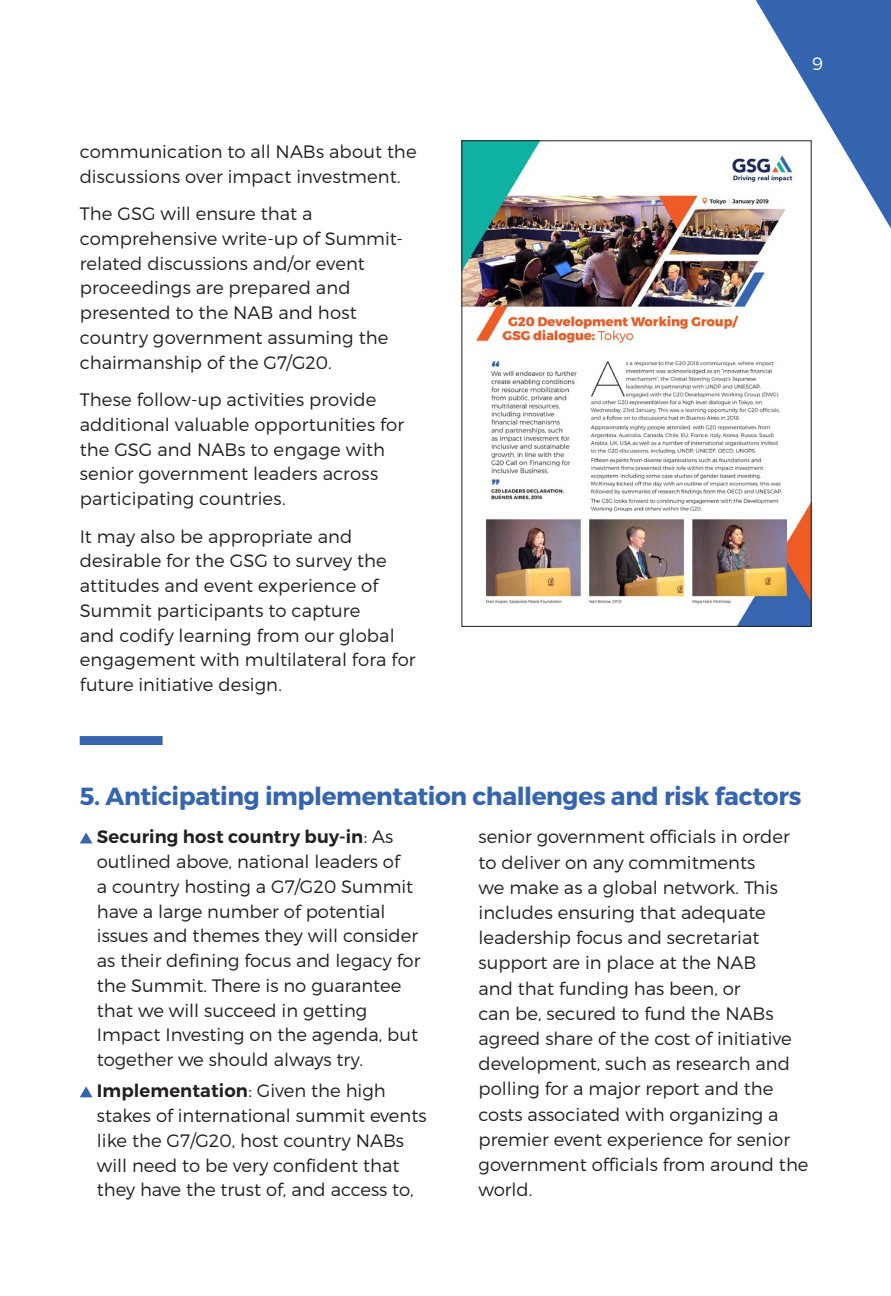
<style>
.page{position:relative;width:891px;height:1296px;background:#fff}
.page>*{position:absolute;margin:0;border:0;box-sizing:border-box;transform-origin:0 0}
.t1{font:700 24.75px "Montserrat";letter-spacing:-.015em;color:#3665b0}
.t2{font:300 18px/24.8px "Montserrat";color:#231f20}
.t3{font:300 18px "Montserrat";color:#fff}
.s1{font-weight:600}
</style>
<div class="page">
<svg style="left:755px;top:0;width:136px;height:229px;fill:#3665b0"></svg>
<img style="left:463px;top:142px;width:347px;height:483px">
<div style="left:80px;top:736px;width:83px;height:9px;background:#3665b0"></div>
<svg style="left:80px;top:832px;width:12px;height:11px"></svg>
<svg style="left:80px;top:1086px;width:12px;height:11px"></svg>
<p class="t2" style="left:80px;top:139px;width:338px">communication to all NABs about the discussions over impact investment.</p>
<p class="t2" style="left:80px;top:201px;width:325px">The GSG will ensure that a comprehensive write-up of Summit&shy;related discussions and/or event proceedings are prepared and presented to the NAB and host country government assuming the chairmanship of the G7/G20.</p>
<p class="t2" style="left:80px;top:387px;width:326px">These follow-up activities provide additional valuable opportunities for the GSG and NABs to engage with senior government leaders across participating countries.</p>
<p class="t2" style="left:80px;top:523px;width:337px">It may also be appropriate and desirable for the GSG to survey the attitudes and event experience of Summit participants to capture<br>and codify learning from our global engagement with multilateral fora for future initiative design.</p>
<p class="t3" style="left:812px;top:53px;width:12px">9</p>
<h1 class="t1" style="left:80px;top:781px;width:723px">5. Anticipating implementation challenges and risk factors</h1>
<p class="t2" style="left:479px;top:824px;width:331px">senior government officials in order to deliver on any commitments<br>we make as a global network. This includes ensuring that adequate leadership focus and secretariat support are in place at the NAB<br>and that funding has been, or<br>can be, secured to fund the NABs agreed share of the cost of initiative development, such as research and polling for a major report and the costs associated with organizing a premier event experience for senior government officials from around the world.</p>
<p class="t2" style="left:97px;top:824px;width:325px"><span class="s1">Securing host country buy-in</span>: As outlined above, national leaders of<br>a country hosting a G7/G20 Summit have a large number of potential issues and themes they will consider as their defining focus and legacy for the Summit. There is no guarantee that we will succeed in getting Impact Investing on the agenda, but together we should always try.</p>
<p class="t2" style="left:97px;top:1078px;width:331px"><span class="s1">Implementation</span>: Given the high stakes of international summit events like the G7/G20, host country NABs will need to be very confident that they have the trust of, and access to,</p>
</div>
